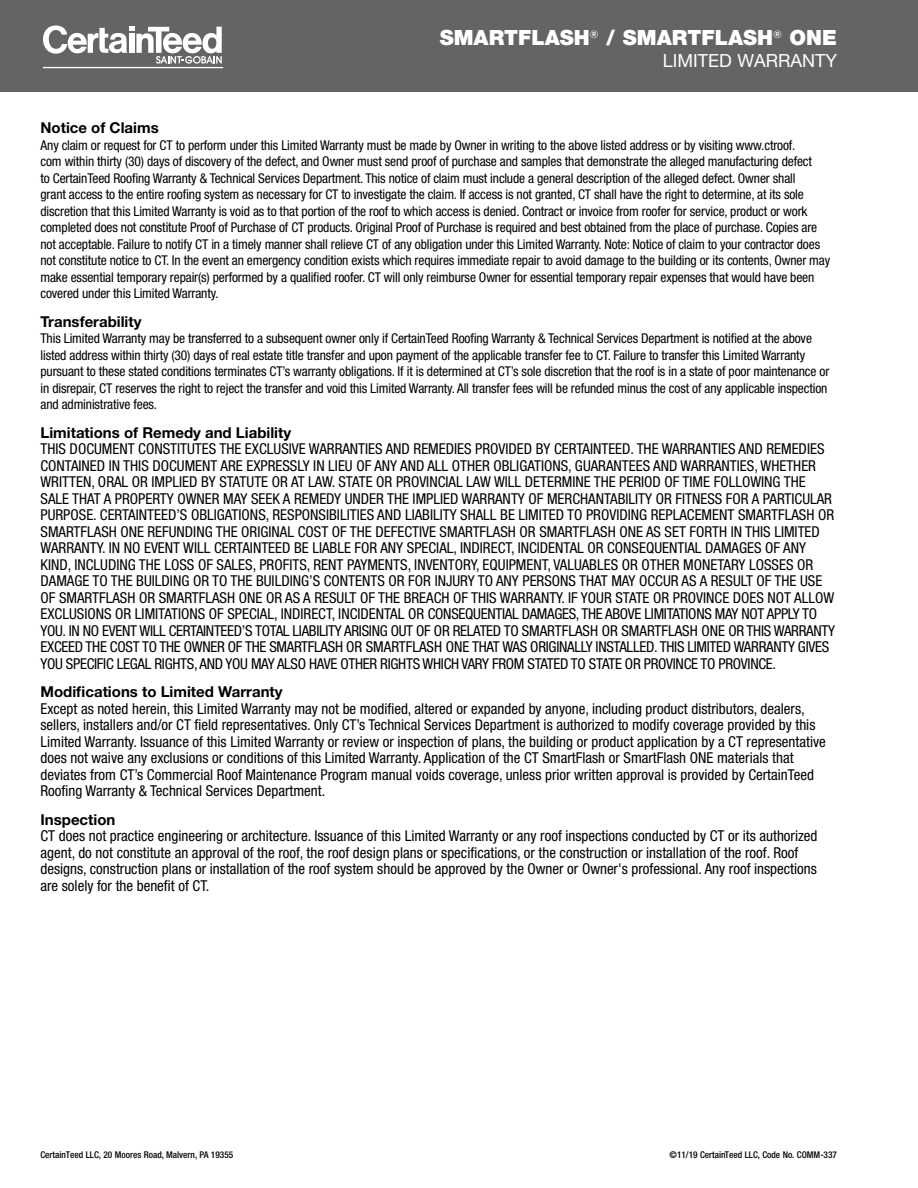
<style>
.page{position:relative;width:918px;height:1188px;background:#fff}
.page>*{position:absolute;margin:0;border:0;box-sizing:border-box;transform-origin:0 0}
.t1{font:900 21px "Helvetica Neue";color:#fff}
.t2{font:18px "Helvetica Neue";color:#fff}
.t3{font:500 18px "Helvetica Neue";letter-spacing:-.055em;color:#fff}
.t4{font:condensed 15px/16.5px "Helvetica Neue";color:#000}
.t5{font:700 15px "Helvetica Neue";color:#000}
.t6{font:condensed 13.5px/16.5px "Helvetica Neue";letter-spacing:-.01em;color:#000}
.t7{font:500 condensed 9.3px "Helvetica Neue";color:#000}
</style>
<div class="page">
<div style="left:0;top:0;width:918px;height:91px;background:#636466"></div>
<svg style="left:43px;top:26px;width:179px;height:38px"></svg>
<hr style="left:43px;top:67px;width:180px;height:1px;background:#fff">
<h1 class="t1" style="left:440px;top:25px;width:399px">SMARTFLASH<sup>®</sup> / SMARTFLASH<sup>®</sup> ONE</h1>
<p class="t2" style="left:663px;top:47px;width:176px">LIMITED WARRANTY</p>
<h1 class="t1" style="left:771px;top:26px;width:65px">TITLE</h1>
<p class="t3" style="left:749px;top:50px;width:89px">SUBTITLE</p>
<p class="t5" style="left:40px;top:119px;width:120px">Notice of Claims</p>
<p class="t6" style="left:40px;top:137px;width:791px">Any claim or request for CT to perform under this Limited Warranty must be made by Owner in writing to the above listed address or by visiting www.ctroof.<br>com within thirty (30) days of discovery of the defect, and Owner must send proof of purchase and samples that demonstrate the alleged manufacturing defect<br>to CertainTeed Roofing Warranty &amp; Technical Services Department. This notice of claim must include a general description of the alleged defect. Owner shall<br>grant access to the entire roofing system as necessary for CT to investigate the claim. If access is not granted, CT shall have the right to determine, at its sole discretion that this Limited Warranty is void as to that portion of the roof to which access is denied. Contract or invoice from roofer for service, product or work completed does not constitute Proof of Purchase of CT products. Original Proof of Purchase is required and best obtained from the place of purchase. Copies are not acceptable. Failure to notify CT in a timely manner shall relieve CT of any obligation under this Limited Warranty. Note: Notice of claim to your contractor does not constitute notice to CT. In the event an emergency condition exists which requires immediate repair to avoid damage to the building or its contents, Owner may make essential temporary repair(s) performed by a qualified roofer. CT will only reimburse Owner for essential temporary repair expenses that would have been covered under this Limited Warranty.</p>
<p class="t5" style="left:40px;top:312px;width:103px">Transferability</p>
<p class="t6" style="left:40px;top:330px;width:790px">This Limited Warranty may be transferred to a subsequent owner only if CertainTeed Roofing Warranty &amp; Technical Services Department is notified at the above listed address within thirty (30) days of real estate title transfer and upon payment of the applicable transfer fee to CT. Failure to transfer this Limited Warranty pursuant to these stated conditions terminates CT’s warranty obligations. If it is determined at CT’s sole discretion that the roof is in a state of poor maintenance or in disrepair, CT reserves the right to reject the transfer and void this Limited Warranty. All transfer fees will be refunded minus the cost of any applicable inspection and administrative fees.</p>
<p class="t5" style="left:40px;top:423px;width:252px">Limitations of Remedy and Liability</p>
<p class="t4" style="left:40px;top:441px;width:796px">THIS DOCUMENT CONSTITUTES THE EXCLUSIVE WARRANTIES AND REMEDIES PROVIDED BY CERTAINTEED. THE WARRANTIES AND REMEDIES CONTAINED IN THIS DOCUMENT ARE EXPRESSLY IN LIEU OF ANY AND ALL OTHER OBLIGATIONS, GUARANTEES AND WARRANTIES, WHETHER WRITTEN, ORAL OR IMPLIED BY STATUTE OR AT LAW. STATE OR PROVINCIAL LAW WILL DETERMINE THE PERIOD OF TIME FOLLOWING THE SALE THAT A PROPERTY OWNER MAY SEEK A REMEDY UNDER THE IMPLIED WARRANTY OF MERCHANTABILITY OR FITNESS FOR A PARTICULAR PURPOSE. CERTAINTEED’S OBLIGATIONS, RESPONSIBILITIES AND LIABILITY SHALL BE LIMITED TO PROVIDING REPLACEMENT SMARTFLASH OR SMARTFLASH ONE REFUNDING THE ORIGINAL COST OF THE DEFECTIVE SMARTFLASH OR SMARTFLASH ONE AS SET FORTH IN THIS LIMITED WARRANTY. IN NO EVENT WILL CERTAINTEED BE LIABLE FOR ANY SPECIAL, INDIRECT, INCIDENTAL OR CONSEQUENTIAL DAMAGES OF ANY KIND, INCLUDING THE LOSS OF SALES, PROFITS, RENT PAYMENTS, INVENTORY, EQUIPMENT, VALUABLES OR OTHER MONETARY LOSSES OR DAMAGE TO THE BUILDING OR TO THE BUILDING’S CONTENTS OR FOR INJURY TO ANY PERSONS THAT MAY OCCUR AS A RESULT OF THE USE OF SMARTFLASH OR SMARTFLASH ONE OR AS A RESULT OF THE BREACH OF THIS WARRANTY. IF YOUR STATE OR PROVINCE DOES NOT ALLOW EXCLUSIONS OR LIMITATIONS OF SPECIAL, INDIRECT, INCIDENTAL OR CONSEQUENTIAL DAMAGES, THE ABOVE LIMITATIONS MAY NOT APPLY TO YOU. IN NO EVENT WILL CERTAINTEED’S TOTAL LIABILITY ARISING OUT OF OR RELATED TO SMARTFLASH OR SMARTFLASH ONE OR THIS WARRANTY EXCEED THE COST TO THE OWNER OF THE SMARTFLASH OR SMARTFLASH ONE THAT WAS ORIGINALLY INSTALLED. THIS LIMITED WARRANTY GIVES YOU SPECIFIC LEGAL RIGHTS, AND YOU MAY ALSO HAVE OTHER RIGHTS WHICH VARY FROM STATED TO STATE OR PROVINCE TO PROVINCE.</p>
<p class="t5" style="left:40px;top:683px;width:244px">Modifications to Limited Warranty</p>
<p class="t4" style="left:40px;top:700px;width:787px">Except as noted herein, this Limited Warranty may not be modified, altered or expanded by anyone, including product distributors, dealers, sellers, installers and/or CT field representatives. Only CT’s Technical Services Department is authorized to modify coverage provided by this Limited Warranty. Issuance of this Limited Warranty or review or inspection of plans, the building or product application by a CT representative does not waive any exclusions or conditions of this Limited Warranty. Application of the CT SmartFlash or SmartFlash ONE materials that deviates from CT’s Commercial Roof Maintenance Program manual voids coverage, unless prior written approval is provided by CertainTeed Roofing Warranty &amp; Technical Services Department.</p>
<p class="t5" style="left:40px;top:810px;width:76px">Inspection</p>
<p class="t4" style="left:40px;top:828px;width:779px">CT does not practice engineering or architecture. Issuance of this Limited Warranty or any roof inspections conducted by CT or its authorized agent, do not constitute an approval of the roof, the roof design plans or specifications, or the construction or installation of the roof. Roof designs, construction plans or installation of the roof system should be approved by the Owner or Owner's professional. Any roof inspections are solely for the benefit of CT.</p>
<p class="t7" style="left:40px;top:1150px;width:194px">CertainTeed LLC, 20 Moores Road, Malvern, PA 19355</p>
<p class="t7" style="left:670px;top:1150px;width:169px">©11/19 CertainTeed LLC, Code No. COMM-337</p>
</div>
